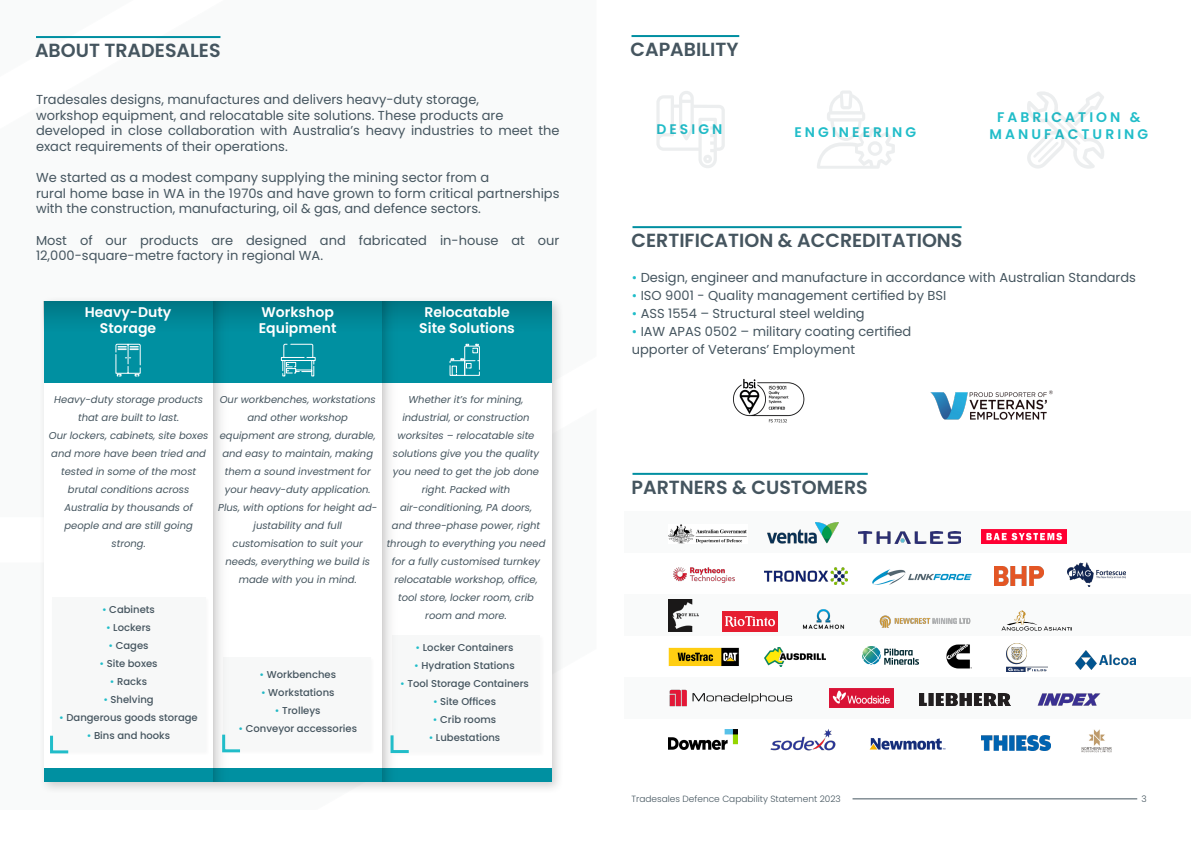
<style>
.page{position:relative;width:1191px;height:842px;background:#fff}
.page>*{position:absolute;margin:0;border:0;box-sizing:border-box;transform-origin:0 0}
.t1{font:600 19px "Poppins";color:#45555f}
.t2{font:600 14px "Poppins";color:#fff}
.t3{font:600 13.9px "Poppins";letter-spacing:.22em;color:#21bdc9}
.t4{font:13px/15.6px "Poppins";color:#45555f}
.t5{font:italic 10px/18px "Poppins";color:#45555f;text-align:center}
.t6{font:500 10px "Poppins";color:#45555f}
.t7{font:300 9px "Poppins";color:#45555f}
.s1{color:#21bdc9}
</style>
<div class="page">
<hr style="left:852px;top:799px;width:285px;height:1px;background:#45555f">
<div style="left:625px;top:511px;width:566px;height:42px;background:#f9fafa"></div>
<div style="left:625px;top:594px;width:566px;height:42px;background:#f9fafa"></div>
<div style="left:625px;top:677px;width:566px;height:42px;background:#f9fafa"></div>
<div style="left:39px;top:296px;width:525px;height:499px;background:#231f20;opacity:.21"></div>
<div style="left:44px;top:301px;width:507px;height:481px;background:#fff"></div>
<div style="left:44px;top:301px;width:169px;height:82px;background:#0090a1"></div>
<div style="left:213px;top:301px;width:169px;height:82px;background:#0090a1"></div>
<div style="left:382px;top:301px;width:169px;height:82px;background:#0090a1"></div>
<div style="left:44px;top:768px;width:169px;height:14px;background:#0090a1"></div>
<div style="left:213px;top:768px;width:169px;height:14px;background:#0090a1"></div>
<div style="left:382px;top:768px;width:169px;height:14px;background:#0090a1"></div>
<div style="left:44px;top:301px;width:507px;height:44px;background:linear-gradient(to bottom,#007987,#0195a7)"></div>
<svg style="left:382px;top:301px;width:22px;height:481px"></svg>
<svg style="left:213px;top:301px;width:22px;height:481px"></svg>
<svg style="left:115px;top:344px;width:26px;height:33px"></svg>
<svg style="left:281px;top:344px;width:35px;height:33px"></svg>
<svg style="left:449px;top:344px;width:31px;height:32px"></svg>
<div style="left:222px;top:656px;width:153px;height:99px;background:#f7f8f8"></div>
<div style="left:50px;top:596px;width:160px;height:161px;background:#fbfbfb"></div>
<div style="left:52px;top:597px;width:153px;height:154px;background:#f7f8f8"></div>
<div style="left:391px;top:634px;width:154px;height:123px;background:#f7f8f8"></div>
<svg style="left:221px;top:732px;width:19px;height:22px"></svg>
<svg style="left:50px;top:735px;width:19px;height:19px"></svg>
<svg style="left:389px;top:732px;width:20px;height:22px"></svg>
<svg style="left:656px;top:91px;width:69px;height:77px"></svg>
<svg style="left:817px;top:91px;width:78px;height:78px"></svg>
<svg style="left:1027px;top:91px;width:77px;height:78px"></svg>
<img style="left:930px;top:390px;width:123px;height:30px">
<img style="left:733px;top:379px;width:72px;height:44px">
<img style="left:995px;top:566px;width:49px;height:19px">
<img style="left:1067px;top:563px;width:58px;height:24px">
<img style="left:722px;top:611px;width:55px;height:20px">
<svg style="left:862px;top:646px;width:57px;height:19px"></svg>
<img style="left:879px;top:615px;width:92px;height:13px">
<svg style="left:1001px;top:610px;width:70px;height:21px"></svg>
<img style="left:1006px;top:644px;width:41px;height:27px">
<img style="left:1075px;top:650px;width:60px;height:20px">
<img style="left:869px;top:738px;width:77px;height:12px">
<img style="left:669px;top:689px;width:124px;height:18px">
<img style="left:802px;top:609px;width:43px;height:20px">
<img style="left:872px;top:569px;width:99px;height:15px">
<img style="left:919px;top:694px;width:91px;height:11px">
<img style="left:1038px;top:694px;width:62px;height:11px">
<img style="left:668px;top:730px;width:69px;height:19px">
<img style="left:946px;top:645px;width:25px;height:23px">
<img style="left:764px;top:647px;width:61px;height:20px">
<img style="left:829px;top:689px;width:64px;height:18px">
<img style="left:668px;top:647px;width:71px;height:19px">
<img style="left:764px;top:567px;width:84px;height:17px">
<img style="left:981px;top:735px;width:69px;height:15px">
<img style="left:770px;top:729px;width:65px;height:21px">
<img style="left:668px;top:599px;width:31px;height:32px">
<img style="left:1081px;top:730px;width:30px;height:22px">
<img style="left:668px;top:524px;width:79px;height:19px">
<img style="left:767px;top:522px;width:71px;height:21px">
<img style="left:858px;top:531px;width:102px;height:12px">
<img style="left:981px;top:530px;width:86px;height:13px">
<img style="left:673px;top:567px;width:62px;height:16px">
<hr style="left:36px;top:36px;width:184px;height:2px;background:#008fa1">
<hr style="left:631px;top:35px;width:108px;height:2px;background:#008fa1">
<hr style="left:632px;top:226px;width:329px;height:2px;background:#008fa1">
<hr style="left:632px;top:473px;width:235px;height:2px;background:#008fa1">
<p class="t1" style="left:35px;top:39px;width:187px">ABOUT TRADESALES</p>
<p class="t1" style="left:630px;top:38px;width:109px">CAPABILITY</p>
<p class="t4" style="left:36px;top:92px;width:444px">Tradesales designs, manufactures and delivers heavy-duty storage,</p>
<p class="t4" style="left:36px;top:107px;width:469px">workshop equipment, and relocatable site solutions. These products are</p>
<p class="t4" style="left:36px;top:123px;width:525px">developed in close collaboration with Australia’s heavy industries to meet the exact requirements of their operations.</p>
<p class="t4" style="left:36px;top:170px;width:455px">We started as a modest company supplying the mining sector from a</p>
<p class="t4" style="left:36px;top:185px;width:525px">rural home base in WA in the 1970s and have grown to form critical partnerships with the construction, manufacturing, oil &amp; gas, and defence sectors.</p>
<p class="t4" style="left:36px;top:232px;width:525px">Most of our products are designed and fabricated in-house at our<br>12,000-square-metre factory in regional WA.</p>
<p class="t3" style="left:656px;top:121px;width:67px">DESIGN</p>
<p class="t3" style="left:794px;top:124px;width:123px">ENGINEERING</p>
<p class="t1" style="left:631px;top:229px;width:332px">CERTIFICATION &amp; ACCREDITATIONS</p>
<p class="t3" style="left:997px;top:109px;width:145px">FABRICATION &amp;</p>
<p class="t3" style="left:989px;top:126px;width:160px">MANUFACTURING</p>
<p class="t2" style="left:85px;top:304px;width:88px">Heavy-Duty</p>
<p class="t2" style="left:100px;top:320px;width:58px">Storage</p>
<p class="t2" style="left:261px;top:304px;width:74px">Workshop</p>
<p class="t2" style="left:259px;top:320px;width:79px">Equipment</p>
<p class="t2" style="left:424px;top:304px;width:87px">Relocatable</p>
<p class="t2" style="left:419px;top:320px;width:97px">Site Solutions</p>
<p class="t5" style="left:54px;top:391px;width:150px">Heavy-duty storage products that are built to last.</p>
<p class="t5" style="left:49px;top:427px;width:161px">Our lockers, cabinets, site boxes and more have been tried and tested in some of the most brutal conditions across<br>Australia by thousands of people and are still going strong.</p>
<p class="t6" style="left:102px;top:604px;width:54px"><span class="s1">•</span> Cabinets</p>
<p class="t6" style="left:106px;top:622px;width:46px"><span class="s1">•</span> Lockers</p>
<p class="t6" style="left:108px;top:640px;width:42px"><span class="s1">•</span> Cages</p>
<p class="t6" style="left:99px;top:658px;width:60px"><span class="s1">•</span> Site boxes</p>
<p class="t6" style="left:110px;top:676px;width:39px"><span class="s1">•</span> Racks</p>
<p class="t6" style="left:103px;top:694px;width:52px"><span class="s1">•</span> Shelving</p>
<p class="t6" style="left:59px;top:712px;width:140px"><span class="s1">•</span> Dangerous goods storage</p>
<p class="t6" style="left:87px;top:730px;width:85px"><span class="s1">•</span> Bins and hooks</p>
<p class="t5" style="left:218px;top:391px;width:160px">Our workbenches, workstations and other workshop<br>equipment are strong, durable, and easy to maintain, making them a sound investment for your heavy-duty application.<br>Plus, with options for height ad&shy;justability and full customisation to suit your needs, everything we build is made with you in mind.</p>
<p class="t5" style="left:387px;top:391px;width:160px">Whether it’s for mining, industrial, or construction worksites – relocatable site solutions give you the quality you need to get the job done right. Packed with air-conditioning, PA doors,<br>and three-phase power, right through to everything you need for a fully customised turnkey relocatable workshop, office, tool store, locker room, crib room and more.</p>
<p class="t6" style="left:259px;top:669px;width:78px"><span class="s1">•</span> Workbenches</p>
<p class="t6" style="left:261px;top:687px;width:75px"><span class="s1">•</span> Workstations</p>
<p class="t6" style="left:275px;top:705px;width:47px"><span class="s1">•</span> Trolleys</p>
<p class="t6" style="left:238px;top:723px;width:120px"><span class="s1">•</span> Conveyor accessories</p>
<p class="t6" style="left:415px;top:642px;width:99px"><span class="s1">•</span> Locker Containers</p>
<p class="t6" style="left:414px;top:660px;width:102px"><span class="s1">•</span> Hydration Stations</p>
<p class="t6" style="left:400px;top:678px;width:130px"><span class="s1">•</span> Tool Storage Containers</p>
<p class="t6" style="left:433px;top:696px;width:65px"><span class="s1">•</span> Site Offices</p>
<p class="t6" style="left:433px;top:714px;width:65px"><span class="s1">•</span> Crib rooms</p>
<p class="t6" style="left:429px;top:732px;width:73px"><span class="s1">•</span> Lubestations</p>
<p class="t4" style="left:632px;top:269px;width:506px"><span class="s1">•</span> Design, engineer and manufacture in accordance with Australian Standards</p>
<p class="t4" style="left:632px;top:287px;width:316px"><span class="s1">•</span> ISO 9001 - Quality management certified by BSI</p>
<p class="t4" style="left:632px;top:305px;width:234px"><span class="s1">•</span> ASS 1554 – Structural steel welding</p>
<p class="t4" style="left:632px;top:323px;width:281px"><span class="s1">•</span> IAW APAS 0502 – military coating certified</p>
<p class="t4" style="left:632px;top:341px;width:225px">upporter of Veterans’ Employment</p>
<p class="t1" style="left:631px;top:476px;width:238px">PARTNERS &amp; CUSTOMERS</p>
<p class="t7" style="left:631px;top:793px;width:211px">Tradesales Defence Capability Statement 2023</p>
<p class="t7" style="left:1141px;top:793px;width:7px">3</p>
</div>
